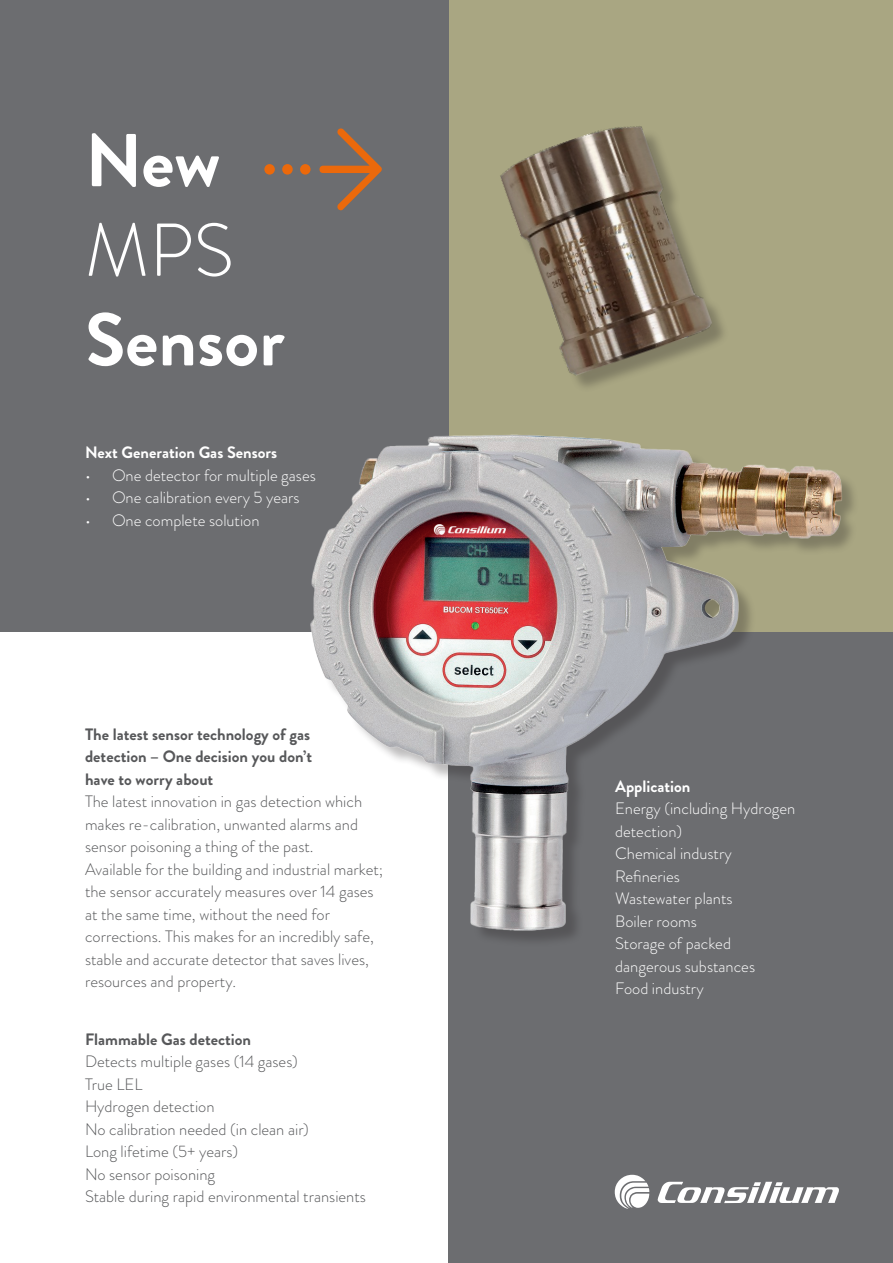
<style>
.page{position:relative;width:893px;height:1263px;background:#fff}
.page>*{position:absolute;margin:0;border:0;box-sizing:border-box;transform-origin:0 0}
.t1{font:700 74.7px/89.6px "Brandon Grotesque";color:#fff}
.t2{font:300 16.5px/22.5px "Brandon Grotesque";color:#57585a}
.t3{font:300 16.5px "Brandon Grotesque";color:#fff}
.t4{font:700 16.5px "Brandon Grotesque";color:#57585a}
.t5{font:700 16.5px "Brandon Grotesque";color:#fff}
.s1{font-weight:300}
</style>
<div class="page">
<div style="left:449px;top:631px;width:444px;height:632px;background:#6c6d70"></div>
<div style="left:449px;top:0;width:444px;height:631px;background:#a9a682"></div>
<div style="left:504px;top:129px;width:226px;height:264px;background:#231f20;opacity:.3"></div>
<img style="left:500px;top:126px;width:214px;height:252px">
<div style="left:0;top:0;width:449px;height:631px;background:#6c6d70"></div>
<svg style="left:615px;top:1175px;width:34px;height:34px"></svg>
<svg style="left:658px;top:1182px;width:181px;height:21px"></svg>
<svg style="left:319px;top:128px;width:63px;height:82px"></svg>
<div style="left:300px;top:164px;width:11px;height:11px;background:#eb690b;border-radius:50%"></div>
<div style="left:282px;top:164px;width:11px;height:11px;background:#eb690b;border-radius:50%"></div>
<div style="left:264px;top:164px;width:11px;height:11px;background:#eb690b;border-radius:50%"></div>
<img style="left:298px;top:389px;width:556px;height:558px">
<p class="t1" style="left:85px;top:117px;width:151px">New<br><span class="s1">MPS</span></p>
<p class="t1" style="left:85px;top:296px;width:201px">Sensor</p>
<p class="t5" style="left:85px;top:441px;width:194px">Next Generation Gas Sensors</p>
<p class="t3" style="left:85px;top:464px;width:232px">• One detector for multiple gases</p>
<p class="t3" style="left:85px;top:486px;width:216px">• One calibration every 5 years</p>
<p class="t3" style="left:85px;top:509px;width:176px">• One complete solution</p>
<p class="t4" style="left:85px;top:722px;width:227px">The latest sensor technology of gas</p>
<p class="t4" style="left:85px;top:745px;width:229px">detection – One decision you don’t</p>
<p class="t4" style="left:85px;top:767px;width:130px">have to worry about</p>
<p class="t2" style="left:85px;top:790px;width:300px">The latest innovation in gas detection which makes re-calibration, unwanted alarms and sensor poisoning a thing of the past.<br>Available for the building and industrial market; the sensor accurately measures over 14 gases at the same time, without the need for corrections. This makes for an incredibly safe, stable and accurate detector that saves lives, resources and property.</p>
<p class="t4" style="left:85px;top:1028px;width:168px">Flammable Gas detection</p>
<p class="t2" style="left:85px;top:1050px;width:214px">Detects multiple gases (14 gases)</p>
<p class="t2" style="left:85px;top:1073px;width:59px">True LEL</p>
<p class="t2" style="left:85px;top:1095px;width:131px">Hydrogen detection</p>
<p class="t2" style="left:85px;top:1118px;width:225px">No calibration needed (in clean air)</p>
<p class="t2" style="left:85px;top:1140px;width:155px">Long lifetime (5+ years)</p>
<p class="t2" style="left:85px;top:1163px;width:132px">No sensor poisoning</p>
<p class="t2" style="left:85px;top:1185px;width:282px">Stable during rapid environmental transients</p>
<p class="t5" style="left:615px;top:775px;width:77px">Application</p>
<p class="t3" style="left:615px;top:797px;width:182px">Energy (including Hydrogen</p>
<p class="t3" style="left:615px;top:820px;width:68px">detection)</p>
<p class="t3" style="left:615px;top:842px;width:118px">Chemical industry</p>
<p class="t3" style="left:615px;top:865px;width:66px">Refineries</p>
<p class="t3" style="left:615px;top:887px;width:119px">Wastewater plants</p>
<p class="t3" style="left:615px;top:910px;width:83px">Boiler rooms</p>
<p class="t3" style="left:615px;top:932px;width:117px">Storage of packed</p>
<p class="t3" style="left:615px;top:955px;width:141px">dangerous substances</p>
<p class="t3" style="left:615px;top:977px;width:90px">Food industry</p>
</div>
